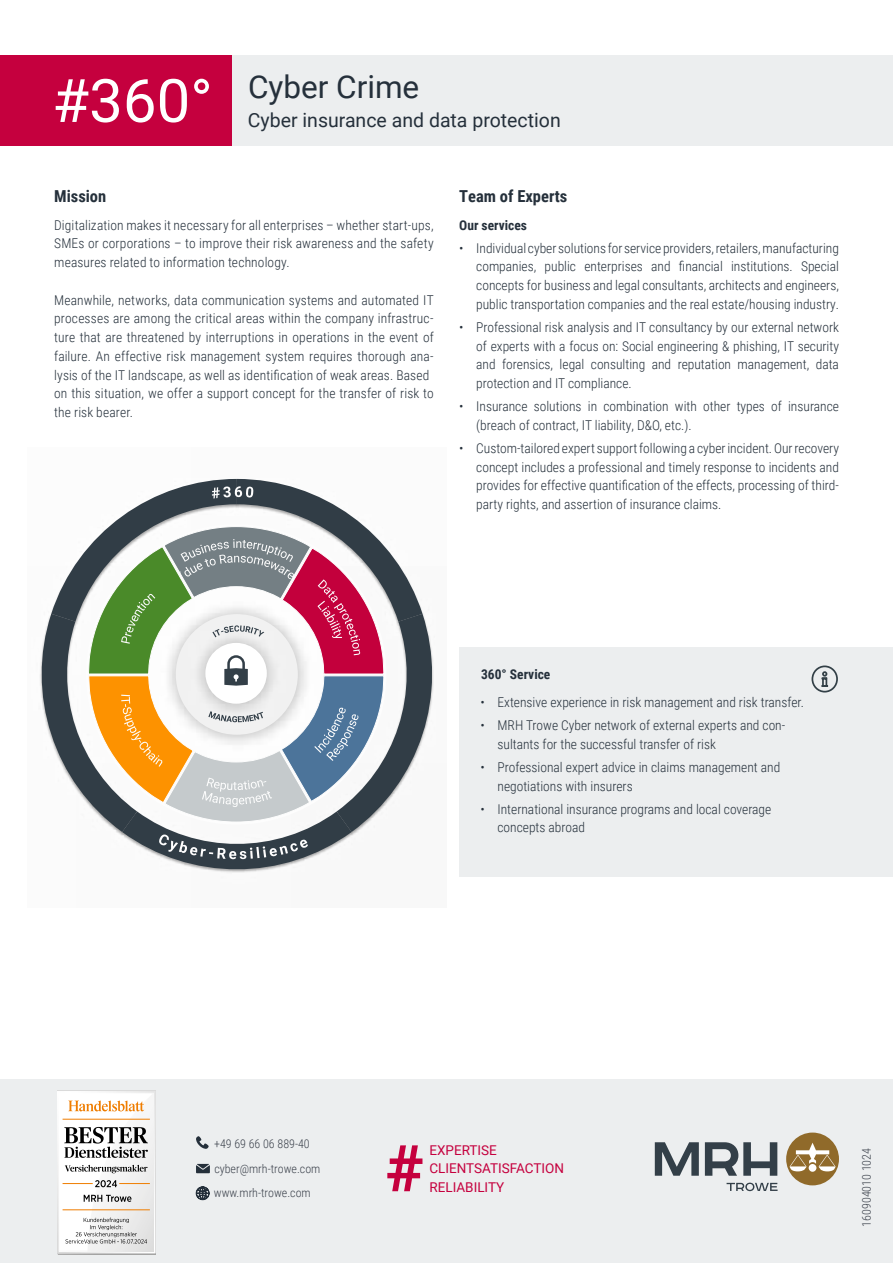
<style>
.page{position:relative;width:893px;height:1263px;background:#fff}
.page>*{position:absolute;margin:0;border:0;box-sizing:border-box;transform-origin:0 0}
.t1{font:700 64.5px "Roboto";color:#c5003e}
.t2{font:60px "Roboto";color:#fff}
.t3{font:31.5px "Roboto";color:#25303b}
.t4{font:19.5px "Roboto";color:#25303b}
.t5{font:700 16.5px "Roboto Condensed";color:#25303b}
.t6{font:300 13.5px/18.8px "Roboto Condensed";color:#25303b}
.t7{font:13.5px/18.8px "Roboto";color:#c5003e}
.t8{font:700 13.5px "Roboto Condensed";color:#25303b}
.t9{font:300 12px/24.2px "Roboto Condensed";color:#3b414b}
</style>
<div class="page">
<div style="left:0;top:1079px;width:893px;height:184px;background:#eceeef"></div>
<svg style="left:58px;top:1090px;width:97px;height:164px"></svg>
<svg style="left:196px;top:1186px;width:14px;height:14px"></svg>
<svg style="left:196px;top:1136px;width:13px;height:13px"></svg>
<svg style="left:196px;top:1164px;width:14px;height:9px"></svg>
<div style="left:215px;top:55px;width:678px;height:91px;background:#eceeef"></div>
<div style="left:0;top:55px;width:231px;height:91px;background:#c5003e"></div>
<div style="left:459px;top:647px;width:434px;height:230px;background:#eceeef"></div>
<svg style="left:811px;top:665px;width:27px;height:28px"></svg>
<svg style="left:655px;top:1142px;width:44px;height:34px"></svg>
<svg style="left:705px;top:1142px;width:72px;height:34px"></svg>
<svg style="left:727px;top:1182px;width:51px;height:9px"></svg>
<div style="left:786px;top:1132px;width:53px;height:53px;background:#906a2a;border-radius:50%"></div>
<svg style="left:789px;top:1143px;width:47px;height:28px"></svg>
<svg style="left:40px;top:479px;width:394px;height:394px"></svg>
<h2 class="t2" style="left:52px;top:59px;width:162px">#360°</h2>
<h3 class="t3" style="left:248px;top:65px;width:173px">Cyber Crime</h3>
<h3 class="t4" style="left:248px;top:106px;width:314px">Cyber insurance and data protection</h3>
<p class="t5" style="left:54px;top:185px;width:54px">Mission</p>
<p class="t6" style="left:54px;top:215px;width:381px;text-align:justify">Digitalization makes it necessary for all enterprises – whether start-ups, SMEs or corporations – to improve their risk awareness and the safety measures related to information technology.</p>
<p class="t6" style="left:54px;top:290px;width:381px">Meanwhile, networks, data communication systems and automated IT processes are among the critical areas within the company infrastruc&shy;ture that are threatened by interruptions in operations in the event of failure. An effective risk management system requires thorough ana&shy;lysis of the IT landscape, as well as identification of weak areas. Based on this situation, we offer a support concept for the transfer of risk to the risk bearer.</p>
<p class="t5" style="left:459px;top:185px;width:110px">Team of Experts</p>
<p class="t8" style="left:459px;top:215px;width:69px">Our services</p>
<p class="t6" style="left:476px;top:238px;width:364px;text-align:justify;text-indent:-17px">• Individual cyber solutions for service providers, retailers, manufacturing companies, public enterprises and financial institutions. Special concepts for business and legal consultants, architects and engineers, public transportation companies and the real estate/housing industry.</p>
<p class="t6" style="left:476px;top:317px;width:364px;text-align:justify;text-indent:-17px">• Professional risk analysis and IT consultancy by our external network of experts with a focus on: Social engineering &amp; phishing, IT security and forensics, legal consulting and reputation management, data protection and IT compliance.</p>
<p class="t6" style="left:476px;top:396px;width:364px;text-indent:-17px">• Insurance solutions in combination with other types of insurance (breach of contract, IT liability, D&amp;O, etc.).</p>
<p class="t6" style="left:476px;top:438px;width:364px;text-align:justify;text-indent:-17px">• Custom-tailored expert support following a cyber incident. Our recovery concept includes a professional and timely response to incidents and provides for effective quantification of the effects, processing of third&shy;party rights, and assertion of insurance claims.</p>
<p class="t8" style="left:481px;top:665px;width:71px">360° Service</p>
<p class="t6" style="left:480px;top:692px;width:325px">• Extensive experience in risk management and risk transfer.</p>
<p class="t6" style="left:497px;top:715px;width:289px;text-indent:-17px">• MRH Trowe Cyber network of external experts and con&shy;sultants for the successful transfer of risk</p>
<p class="t6" style="left:497px;top:757px;width:284px;text-indent:-17px">• Professional expert advice in claims management and negotiations with insurers</p>
<p class="t6" style="left:497px;top:799px;width:275px;text-indent:-17px">• International insurance programs and local coverage concepts abroad</p>
<p class="t9" style="left:214px;top:1132px;width:108px">+49 69 66 06 889-40 cyber@mrh-trowe.com</p>
<p class="t9" style="left:214px;top:1180px;width:98px">www.mrh-trowe.com</p>
<h1 class="t1" style="left:385px;top:1123px;width:40px">#</h1>
<p class="t7" style="left:429px;top:1140px;width:136px">EXPERTISE<br>CLIENTSATISFACTION<br>RELIABILITY</p>
<p class="t9" style="left:854px;top:1226px;width:80px;rotate:-90deg">160904010 1024</p>
</div>
